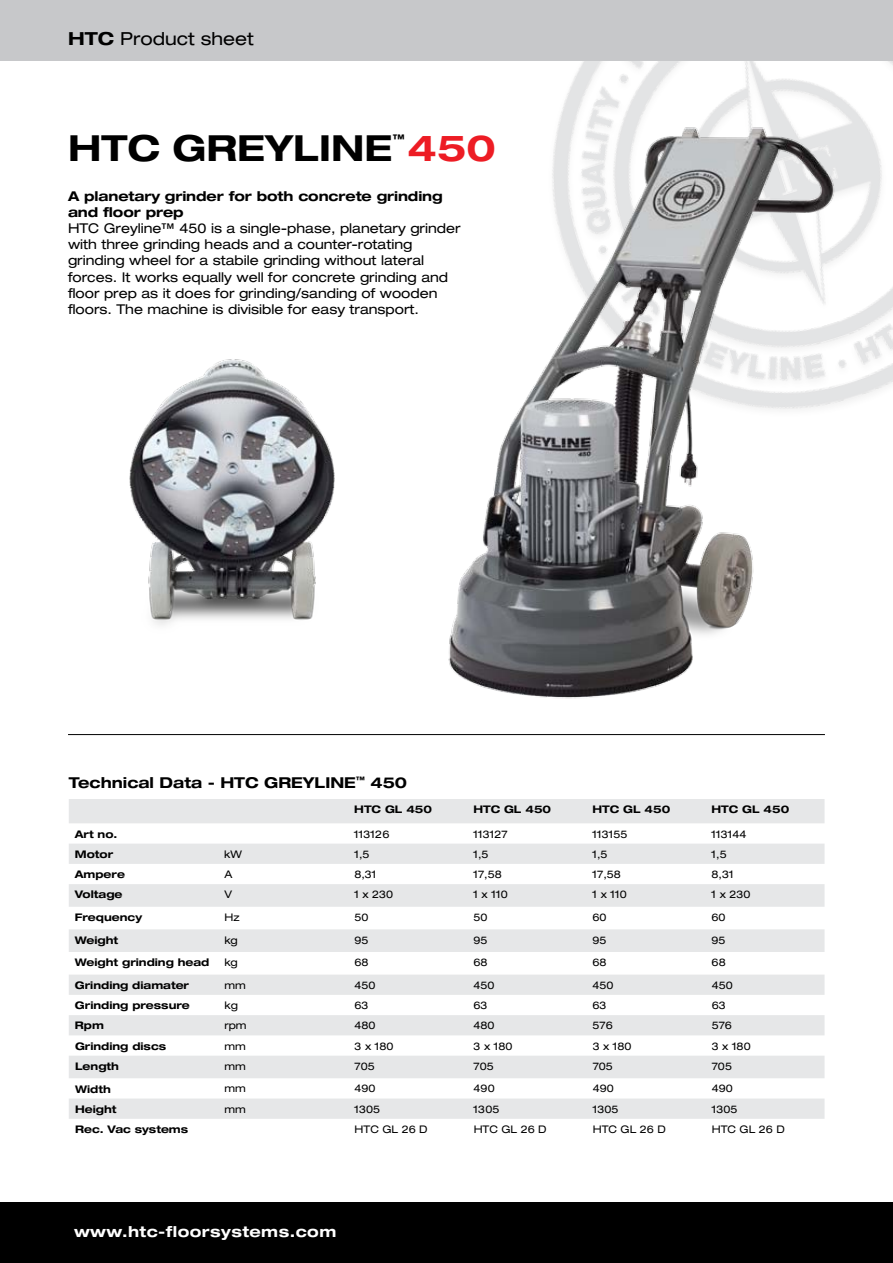
<style>
.page{position:relative;width:893px;height:1263px;background:#fff}
.page>*{position:absolute;margin:0;border:0;box-sizing:border-box;transform-origin:0 0}
.t1{font:700 expanded 36px "Helvetica Neue";color:#000}
.t2{font:expanded 18px "Helvetica Neue";color:#000}
.t3{font:700 expanded 15px "Helvetica Neue";color:#000}
.t4{font:700 expanded 15px "Helvetica Neue";letter-spacing:.03em;color:#fff}
.t5{font:expanded 13.5px/16.2px "Helvetica Neue";color:#000}
.t6{font:700 expanded 13.5px/16.2px "Helvetica Neue";letter-spacing:-.005em;color:#000}
.t7{font:700 expanded 12px "Helvetica Neue";color:#000}
.t8{font:expanded 10.5px "Helvetica Neue";color:#000}
.t9{font:700 expanded 10.5px "Helvetica Neue";color:#000}
.s1{font-weight:700}
.s2{color:#ed1c24}
</style>
<div class="page">
<img style="left:839px;top:61px;width:54px;height:342px">
<div style="left:0;top:1202px;width:893px;height:61px;background:#000"></div>
<div style="left:0;top:0;width:893px;height:61px;background:#c7c8ca"></div>
<hr style="left:68px;top:734px;width:757px;height:1px;background:#000">
<svg style="left:69px;top:799px;width:755px;height:320px;fill:#e6e7e8"></svg>
<img style="left:389px;top:61px;width:450px;height:675px">
<img style="left:129px;top:359px;width:206px;height:266px">
<h2 class="t2" style="left:68px;top:28px;width:187px"><span class="s1">HTC</span> Product sheet</h2>
<p class="t7" style="left:392px;top:131px;width:13px">™</p>
<h1 class="t1" style="left:68px;top:125px;width:429px">HTC GREYLINE <span class="s2">450</span></h1>
<p class="t6" style="left:68px;top:187px;width:376px">A planetary grinder for both concrete grinding and floor prep</p>
<p class="t5" style="left:68px;top:220px;width:394px">HTC Greyline™ 450 is a single-phase, planetary grinder with three grinding heads and a counter-rotating grinding wheel for a stabile grinding without lateral forces. It works equally well for concrete grinding and floor prep as it does for grinding/sanding of wooden floors. The machine is divisible for easy transport.</p>
<p class="t3" style="left:69px;top:773px;width:340px">Technical Data - HTC GREYLINE<sup>™</sup> 450</p>
<p class="t9" style="left:354px;top:803px;width:79px">HTC GL 450</p>
<p class="t9" style="left:473px;top:803px;width:79px">HTC GL 450</p>
<p class="t9" style="left:592px;top:803px;width:79px">HTC GL 450</p>
<p class="t9" style="left:711px;top:803px;width:79px">HTC GL 450</p>
<p class="t9" style="left:75px;top:827px;width:44px">Art no.</p>
<p class="t8" style="left:354px;top:827px;width:37px">113126</p>
<p class="t8" style="left:473px;top:827px;width:36px">113127</p>
<p class="t8" style="left:592px;top:827px;width:37px">113155</p>
<p class="t8" style="left:711px;top:827px;width:37px">113144</p>
<p class="t9" style="left:75px;top:847px;width:40px">Motor</p>
<p class="t8" style="left:224px;top:848px;width:19px">kW</p>
<p class="t8" style="left:354px;top:848px;width:17px">1,5</p>
<p class="t8" style="left:473px;top:848px;width:17px">1,5</p>
<p class="t8" style="left:592px;top:848px;width:17px">1,5</p>
<p class="t8" style="left:711px;top:848px;width:17px">1,5</p>
<p class="t9" style="left:75px;top:868px;width:52px">Ampere</p>
<p class="t8" style="left:224px;top:868px;width:9px">A</p>
<p class="t8" style="left:354px;top:868px;width:24px">8,31</p>
<p class="t8" style="left:473px;top:868px;width:30px">17,58</p>
<p class="t8" style="left:592px;top:868px;width:30px">17,58</p>
<p class="t8" style="left:712px;top:868px;width:24px">8,31</p>
<p class="t9" style="left:75px;top:888px;width:49px">Voltage</p>
<p class="t8" style="left:224px;top:888px;width:9px">V</p>
<p class="t8" style="left:354px;top:888px;width:40px">1 x 230</p>
<p class="t8" style="left:473px;top:888px;width:36px">1 x 110</p>
<p class="t8" style="left:592px;top:888px;width:36px">1 x 110</p>
<p class="t8" style="left:712px;top:888px;width:40px">1 x 230</p>
<p class="t9" style="left:75px;top:911px;width:69px">Frequency</p>
<p class="t8" style="left:224px;top:911px;width:17px">Hz</p>
<p class="t8" style="left:354px;top:911px;width:16px">50</p>
<p class="t8" style="left:473px;top:911px;width:16px">50</p>
<p class="t8" style="left:592px;top:911px;width:16px">60</p>
<p class="t8" style="left:712px;top:911px;width:16px">60</p>
<p class="t9" style="left:75px;top:933px;width:45px">Weight</p>
<p class="t8" style="left:224px;top:933px;width:15px">kg</p>
<p class="t8" style="left:354px;top:933px;width:16px">95</p>
<p class="t8" style="left:473px;top:933px;width:16px">95</p>
<p class="t8" style="left:593px;top:933px;width:16px">95</p>
<p class="t8" style="left:712px;top:933px;width:16px">95</p>
<p class="t9" style="left:75px;top:956px;width:136px">Weight grinding head</p>
<p class="t8" style="left:224px;top:956px;width:15px">kg</p>
<p class="t8" style="left:354px;top:956px;width:16px">68</p>
<p class="t8" style="left:473px;top:956px;width:16px">68</p>
<p class="t8" style="left:593px;top:956px;width:16px">68</p>
<p class="t8" style="left:712px;top:956px;width:16px">68</p>
<p class="t9" style="left:75px;top:978px;width:116px">Grinding diamater</p>
<p class="t8" style="left:224px;top:979px;width:23px">mm</p>
<p class="t8" style="left:354px;top:979px;width:23px">450</p>
<p class="t8" style="left:473px;top:979px;width:23px">450</p>
<p class="t8" style="left:593px;top:979px;width:23px">450</p>
<p class="t8" style="left:712px;top:979px;width:23px">450</p>
<p class="t9" style="left:75px;top:999px;width:116px">Grinding pressure</p>
<p class="t8" style="left:224px;top:999px;width:15px">kg</p>
<p class="t8" style="left:354px;top:999px;width:16px">63</p>
<p class="t8" style="left:474px;top:999px;width:16px">63</p>
<p class="t8" style="left:593px;top:999px;width:16px">63</p>
<p class="t8" style="left:712px;top:999px;width:16px">63</p>
<p class="t9" style="left:75px;top:1019px;width:30px">Rpm</p>
<p class="t8" style="left:224px;top:1019px;width:24px">rpm</p>
<p class="t8" style="left:354px;top:1019px;width:23px">480</p>
<p class="t8" style="left:474px;top:1019px;width:23px">480</p>
<p class="t8" style="left:593px;top:1019px;width:22px">576</p>
<p class="t8" style="left:712px;top:1019px;width:22px">576</p>
<p class="t9" style="left:75px;top:1039px;width:93px">Grinding discs</p>
<p class="t8" style="left:224px;top:1039px;width:23px">mm</p>
<p class="t8" style="left:354px;top:1039px;width:40px">3 x 180</p>
<p class="t8" style="left:474px;top:1039px;width:40px">3 x 180</p>
<p class="t8" style="left:593px;top:1039px;width:40px">3 x 180</p>
<p class="t8" style="left:712px;top:1039px;width:40px">3 x 180</p>
<p class="t9" style="left:75px;top:1059px;width:45px">Length</p>
<p class="t8" style="left:225px;top:1060px;width:23px">mm</p>
<p class="t8" style="left:355px;top:1060px;width:22px">705</p>
<p class="t8" style="left:474px;top:1060px;width:22px">705</p>
<p class="t8" style="left:593px;top:1060px;width:22px">705</p>
<p class="t8" style="left:712px;top:1060px;width:22px">705</p>
<p class="t9" style="left:75px;top:1082px;width:37px">Width</p>
<p class="t8" style="left:225px;top:1082px;width:23px">mm</p>
<p class="t8" style="left:355px;top:1082px;width:23px">490</p>
<p class="t8" style="left:474px;top:1082px;width:23px">490</p>
<p class="t8" style="left:593px;top:1082px;width:23px">490</p>
<p class="t8" style="left:712px;top:1082px;width:23px">490</p>
<p class="t9" style="left:75px;top:1102px;width:43px">Height</p>
<p class="t8" style="left:225px;top:1102px;width:23px">mm</p>
<p class="t8" style="left:355px;top:1102px;width:27px">1305</p>
<p class="t8" style="left:474px;top:1102px;width:27px">1305</p>
<p class="t8" style="left:593px;top:1102px;width:27px">1305</p>
<p class="t8" style="left:712px;top:1102px;width:27px">1305</p>
<p class="t9" style="left:75px;top:1123px;width:115px">Rec. Vac systems</p>
<p class="t8" style="left:355px;top:1123px;width:74px">HTC GL 26 D</p>
<p class="t8" style="left:474px;top:1123px;width:74px">HTC GL 26 D</p>
<p class="t8" style="left:593px;top:1123px;width:74px">HTC GL 26 D</p>
<p class="t8" style="left:712px;top:1123px;width:74px">HTC GL 26 D</p>
<p class="t4" style="left:74px;top:1222px;width:264px">www.htc-floorsystems.com</p>
</div>
